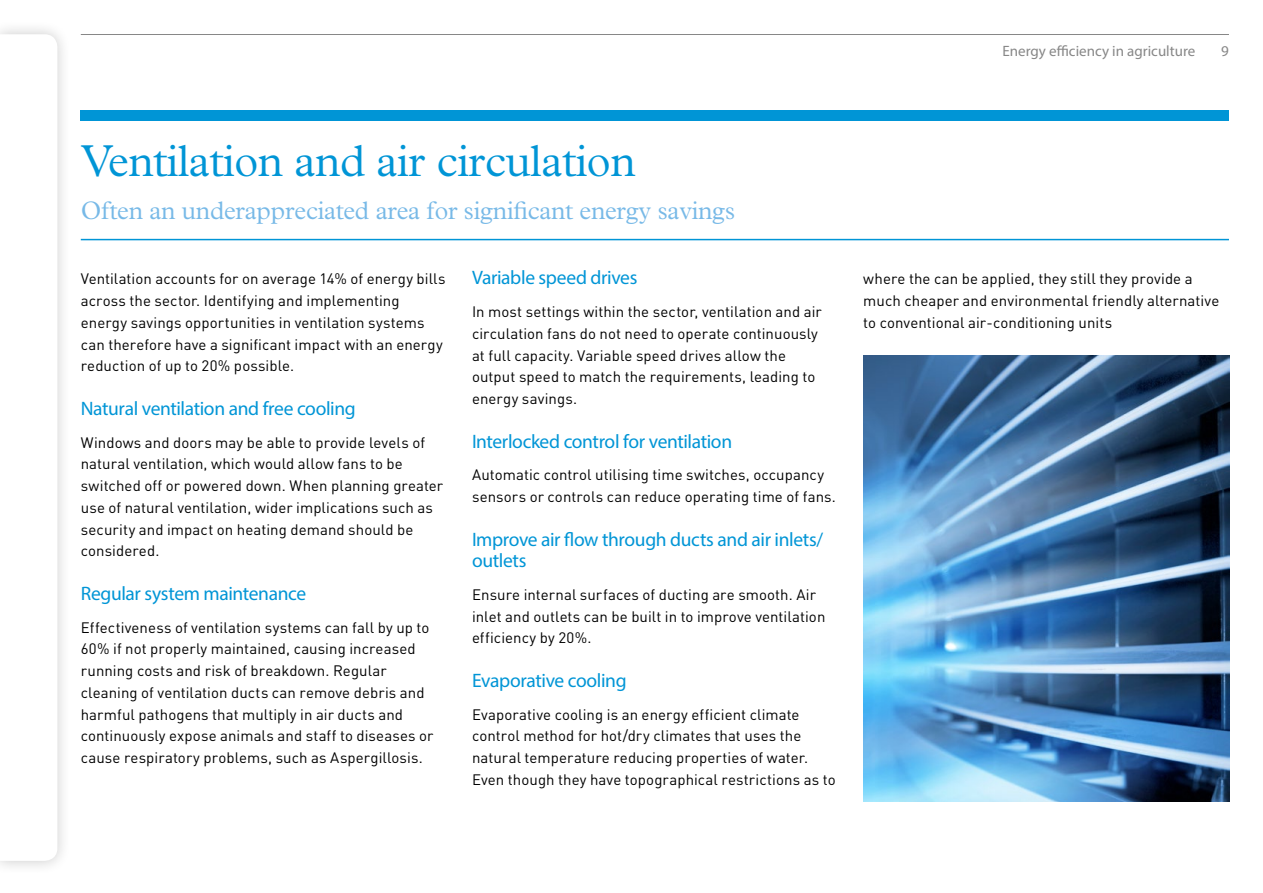
<style>
.page{position:relative;width:1263px;height:893px;background:#fff}
.page>*{position:absolute;margin:0;border:0;box-sizing:border-box;transform-origin:0 0}
.t1{font:300 45px "Plantin MT Std";letter-spacing:-.01em;color:#0095d6}
.t2{font:300 25.5px "Plantin MT Std";letter-spacing:-.01em;color:#77b9e7}
.t3{font:19.5px/21.8px "Myriad Pro";letter-spacing:-.02em;color:#0095d6}
.t4{font:15px/21.8px "DINOT";letter-spacing:.005em;color:#000}
.t5{font:15px "Myriad Pro";color:#878787}
</style>
<div class="page">
<hr style="left:81px;top:34px;width:1148px;height:1px;background:#878787">
<div style="left:81px;top:110px;width:1148px;height:11px;background:#0095d6"></div>
<hr style="left:81px;top:239px;width:1148px;height:1px;background:#0095d6">
<img style="left:863px;top:355px;width:366px;height:446px">
<div style="left:0;top:20px;width:72px;height:855px;background:#000;opacity:.2"></div>
<svg style="left:0;top:34px;width:57px;height:827px"></svg>
<p class="t5" style="left:1002px;top:42px;width:194px">Energy efficiency in agriculture</p>
<p class="t5" style="left:1221px;top:42px;width:9px">9</p>
<h1 class="t1" style="left:81px;top:135px;width:556px">Ventilation and air circulation</h1>
<h2 class="t2" style="left:81px;top:196px;width:656px">Often an underappreciated area for significant energy savings</h2>
<p class="t4" style="left:81px;top:268px;width:366px">Ventilation accounts for on average 14% of energy bills across the sector. Identifying and implementing energy savings opportunities in ventilation systems can therefore have a significant impact with an energy reduction of up to 20% possible.</p>
<h3 class="t3" style="left:81px;top:397px;width:277px">Natural ventilation and free cooling</h3>
<p class="t4" style="left:81px;top:431px;width:364px">Windows and doors may be able to provide levels of natural ventilation, which would allow fans to be switched off or powered down. When planning greater use of natural ventilation, wider implications such as security and impact on heating demand should be considered.</p>
<h3 class="t3" style="left:81px;top:582px;width:227px">Regular system maintenance</h3>
<p class="t4" style="left:81px;top:616px;width:354px">Effectiveness of ventilation systems can fall by up to 60% if not properly maintained, causing increased running costs and risk of breakdown. Regular cleaning of ventilation ducts can remove debris and harmful pathogens that multiply in air ducts and continuously expose animals and staff to diseases or cause respiratory problems, such as Aspergillosis.</p>
<h3 class="t3" style="left:472px;top:267px;width:167px">Variable speed drives</h3>
<p class="t4" style="left:472px;top:301px;width:351px">In most settings within the sector, ventilation and air circulation fans do not need to operate continuously at full capacity. Variable speed drives allow the output speed to match the requirements, leading to energy savings.</p>
<h3 class="t3" style="left:472px;top:430px;width:262px">Interlocked control for ventilation</h3>
<p class="t4" style="left:472px;top:464px;width:365px">Automatic control utilising time switches, occupancy sensors or controls can reduce operating time of fans.</p>
<h3 class="t3" style="left:472px;top:528px;width:353px">Improve air flow through ducts and air inlets/ outlets</h3>
<p class="t4" style="left:472px;top:583px;width:355px">Ensure internal surfaces of ducting are smooth. Air inlet and outlets can be built in to improve ventilation efficiency by 20%.</p>
<h3 class="t3" style="left:472px;top:669px;width:156px">Evaporative cooling</h3>
<p class="t4" style="left:472px;top:703px;width:365px">Evaporative cooling is an energy efficient climate control method for hot/dry climates that uses the natural temperature reducing properties of water.<br>Even though they have topographical restrictions as to</p>
<p class="t4" style="left:863px;top:268px;width:358px">where the can be applied, they still they provide a much cheaper and environmental friendly alternative to conventional air-conditioning units</p>
</div>
